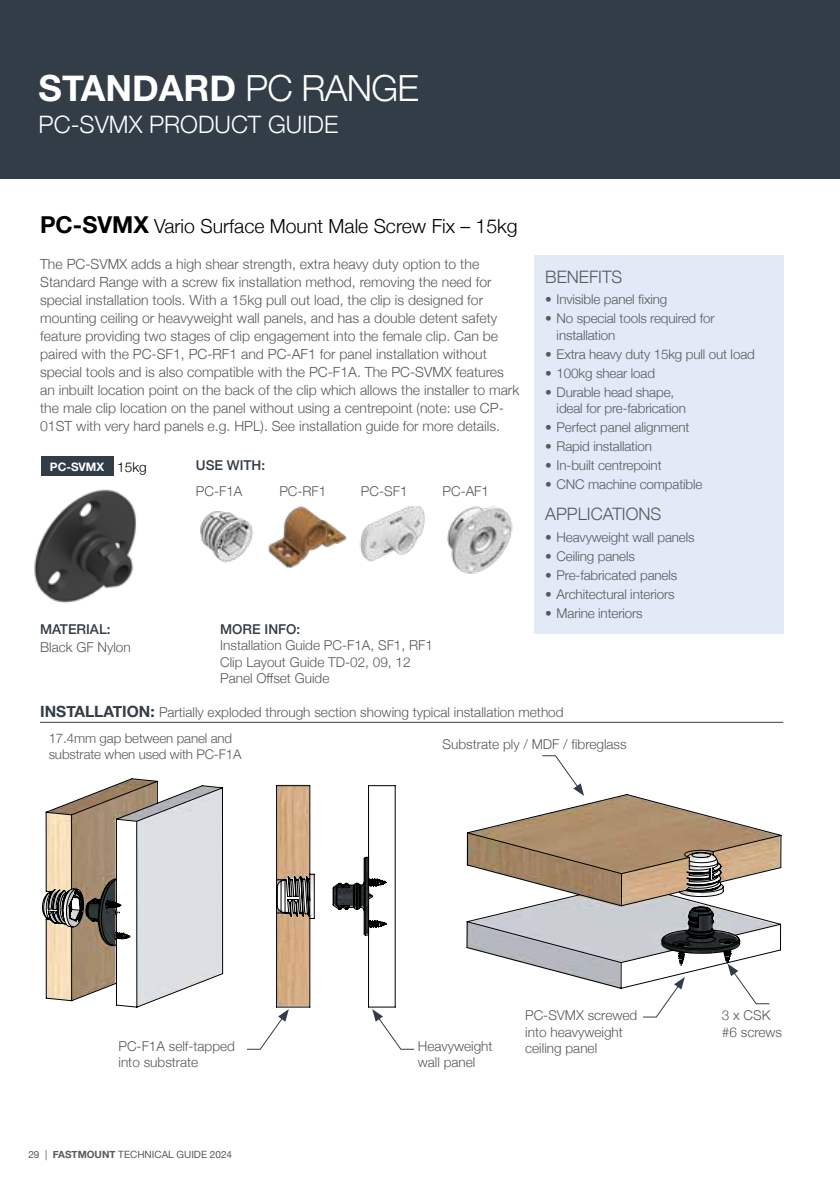
<style>
.page{position:relative;width:840px;height:1191px;background:#fff}
.page>*{position:absolute;margin:0;border:0;box-sizing:border-box;transform-origin:0 0}
.t1{font:700 36px "Helvetica Neue";color:#fff}
.t2{font:300 24px "Helvetica Neue";color:#fff}
.t3{font:300 19.4px "Helvetica Neue";color:#000}
.t4{font:300 17.2px "Helvetica Neue";color:#58595b}
.t5{font:300 14px/18px "Helvetica Neue";color:#58595b}
.t6{font:300 13.6px/16.4px "Helvetica Neue";color:#58595b}
.t7{font:500 13.6px "Helvetica Neue";color:#333d47}
.t8{font:300 13.4px/16.2px "Helvetica Neue";letter-spacing:-.01em;color:#58595b}
.t9{font:700 11.6px "Helvetica Neue";color:#fff}
.t10{font:10px "Helvetica Neue";color:#58595b}
.s1{font-weight:300}
.s2{font-weight:700;font-size:23.2px}
.s3{font-weight:300;font-size:13.6px;color:#000}
.s4{font-weight:700;font-size:15.6px;color:#333d47}
.s5{font-weight:700}
</style>
<div class="page">
<div style="left:0;top:0;width:839px;height:179px;background:#333d47"></div>
<img style="left:34px;top:489px;width:103px;height:114px">
<div style="left:534px;top:255px;width:249px;height:378px;background:#e2eaf7"></div>
<hr style="left:40px;top:722px;width:742px;height:1px;background:#333d47">
<img style="left:200px;top:511px;width:53px;height:52px">
<img style="left:268px;top:507px;width:79px;height:60px">
<img style="left:359px;top:506px;width:66px;height:56px">
<img style="left:447px;top:506px;width:66px;height:68px">
<div style="left:41px;top:456px;width:72px;height:20px;background:#333d47"></div>
<svg style="left:42px;top:778px;width:181px;height:229px"></svg>
<svg style="left:466px;top:794px;width:315px;height:195px"></svg>
<svg style="left:641px;top:977px;width:43px;height:41px"></svg>
<svg style="left:541px;top:755px;width:42px;height:41px"></svg>
<svg style="left:247px;top:785px;width:167px;height:265px"></svg>
<svg style="left:727px;top:963px;width:43px;height:41px"></svg>
<h1 class="t1" style="left:39px;top:60px;width:381px">STANDARD <span class="s1">PC RANGE</span></h1>
<h2 class="t2" style="left:39px;top:105px;width:301px">PC-SVMX PRODUCT GUIDE</h2>
<h3 class="t3" style="left:40px;top:210px;width:479px"><span class="s2">PC-SVMX</span> Vario Surface Mount Male Screw Fix – 15kg</h3>
<p class="t5" style="left:40px;top:254px;width:480px">The PC-SVMX adds a high shear strength, extra heavy duty option to the Standard Range with a screw fix installation method, removing the need for special installation tools. With a 15kg pull out load, the clip is designed for mounting ceiling or heavyweight wall panels, and has a double detent safety feature providing two stages of clip engagement into the female clip. Can be paired with the PC-SF1, PC-RF1 and PC-AF1 for panel installation without special tools and is also compatible with the PC-F1A. The PC-SVMX features an inbuilt location point on the back of the clip which allows the installer to mark the male clip location on the panel without using a centrepoint (note: use CP-01ST with very hard panels e.g. HPL). See installation guide for more details.</p>
<p class="t9" style="left:50px;top:458px;width:98px">PC-SVMX <span class="s3">15kg</span></p>
<p class="t7" style="left:196px;top:454px;width:71px">USE WITH:</p>
<p class="t6" style="left:196px;top:481px;width:48px">PC-F1A</p>
<p class="t6" style="left:279px;top:481px;width:49px">PC-RF1</p>
<p class="t6" style="left:361px;top:481px;width:48px">PC-SF1</p>
<p class="t6" style="left:442px;top:481px;width:48px">PC-AF1</p>
<p class="t7" style="left:40px;top:618px;width:72px">MATERIAL:</p>
<p class="t6" style="left:40px;top:638px;width:92px">Black GF Nylon</p>
<p class="t7" style="left:220px;top:618px;width:82px">MORE INFO:</p>
<p class="t6" style="left:220px;top:636px;width:214px">Installation Guide PC-F1A, SF1, RF1<br>Clip Layout Guide TD-02, 09, 12<br>Panel Offset Guide</p>
<p class="t4" style="left:545px;top:263px;width:79px">BENEFITS</p>
<p class="t8" style="left:545px;top:291px;width:123px">• Invisible panel fixing</p>
<p class="t8" style="left:556px;top:309px;width:159px;text-indent:-11px">• No special tools required for installation</p>
<p class="t8" style="left:545px;top:345px;width:211px">• Extra heavy duty 15kg pull out load</p>
<p class="t8" style="left:545px;top:364px;width:111px">• 100kg shear load</p>
<p class="t8" style="left:556px;top:383px;width:131px;text-indent:-11px">• Durable head shape, ideal for pre-fabrication</p>
<p class="t8" style="left:545px;top:418px;width:145px">• Perfect panel alignment</p>
<p class="t8" style="left:545px;top:437px;width:108px">• Rapid installation</p>
<p class="t8" style="left:545px;top:456px;width:118px">• In-built centrepoint</p>
<p class="t8" style="left:545px;top:475px;width:158px">• CNC machine compatible</p>
<p class="t4" style="left:545px;top:500px;width:117px">APPLICATIONS</p>
<p class="t8" style="left:545px;top:528px;width:151px">• Heavyweight wall panels</p>
<p class="t8" style="left:545px;top:547px;width:91px">• Ceiling panels</p>
<p class="t8" style="left:545px;top:566px;width:133px">• Pre-fabricated panels</p>
<p class="t8" style="left:545px;top:585px;width:131px">• Architectural interiors</p>
<p class="t8" style="left:545px;top:604px;width:99px">• Marine interiors</p>
<p class="t6" style="left:40px;top:702px;width:524px"><span class="s4">INSTALLATION:</span> Partially exploded through section showing typical installation method</p>
<p class="t8" style="left:49px;top:729px;width:194px">17.4mm gap between panel and substrate when used with PC-F1A</p>
<p class="t6" style="left:442px;top:735px;width:185px">Substrate ply / MDF / fibreglass</p>
<p class="t6" style="left:118px;top:1036px;width:118px">PC-F1A self-tapped into substrate</p>
<p class="t6" style="left:417px;top:1036px;width:76px">Heavyweight wall panel</p>
<p class="t10" style="left:28px;top:1147px;width:205px">29 | <span class="s5">FASTMOUNT</span> TECHNICAL GUIDE 2024</p>
<p class="t6" style="left:525px;top:1006px;width:114px">PC-SVMX screwed into heavyweight ceiling panel</p>
<p class="t6" style="left:721px;top:1006px;width:62px">3 x CSK #6 screws</p>
</div>
